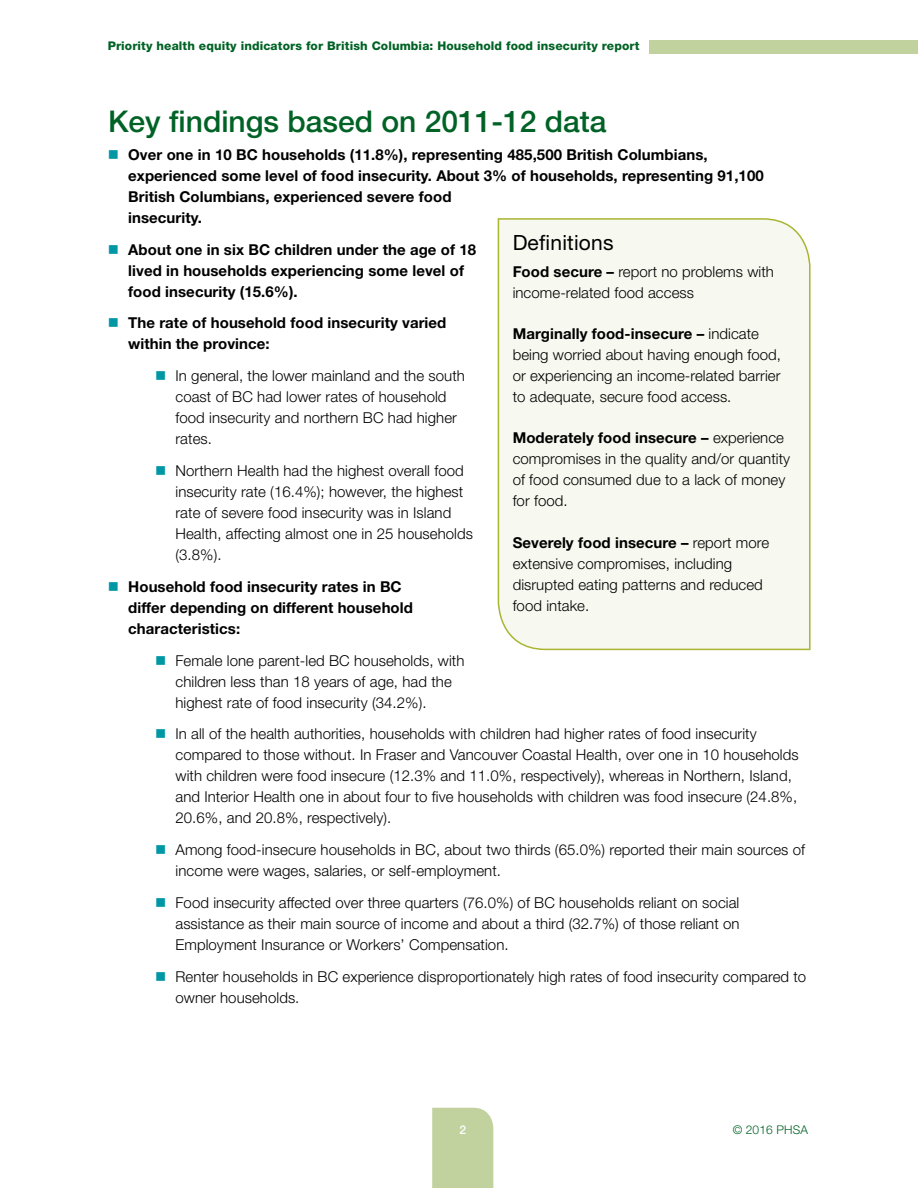
<style>
.page{position:relative;width:918px;height:1188px;background:#fff}
.page>*{position:absolute;margin:0;border:0;box-sizing:border-box;transform-origin:0 0}
.t1{font:500 30px "Helvetica Neue LT";color:#006225}
.t2{font:21px "Helvetica Neue LT";letter-spacing:.01em;color:#000}
.t3{font:300 15px/21px "Helvetica Neue LT";letter-spacing:.005em;color:#000}
.t4{font:700 15px/21px "Helvetica Neue LT";letter-spacing:.005em;color:#000}
.t5{font:800 12px "Helvetica Neue LT";letter-spacing:.01em;color:#006225}
.t6{font:300 12px "Helvetica Neue LT";letter-spacing:.01em;color:#006225}
.t7{font:500 12px "Helvetica Neue LT";color:#fff}
.s1{font-weight:700}
</style>
<div class="page">
<div style="left:432px;top:1108px;width:61px;height:80px;background:#c1d29f"></div>
<div style="left:649px;top:40px;width:269px;height:14px;background:#c1d29f"></div>
<div style="left:497px;top:218px;width:314px;height:433px;background:#f7f8ef"></div>
<p class="t5" style="left:108px;top:39px;width:533px">Priority health equity indicators for British Columbia: Household food insecurity report</p>
<h1 class="t1" style="left:108px;top:103px;width:500px">Key findings based on 2011-12 data</h1>
<p class="t4" style="left:128px;top:144px;width:637px">Over one in 10 BC households (11.8%), representing 485,500 British Columbians, experienced some level of food insecurity. About 3% of households, representing 91,100<br>British Columbians, experienced severe food<br>insecurity.</p>
<p class="t4" style="left:128px;top:238px;width:349px">About one in six BC children under the age of 18 lived in households experiencing some level of food insecurity (15.6%).</p>
<p class="t4" style="left:128px;top:312px;width:320px">The rate of household food insecurity varied within the province:</p>
<p class="t3" style="left:175px;top:365px;width:291px">In general, the lower mainland and the south coast of BC had lower rates of household food insecurity and northern BC had higher rates.</p>
<p class="t3" style="left:175px;top:460px;width:299px">Northern Health had the highest overall food insecurity rate (16.4%); however, the highest rate of severe food insecurity was in Island Health, affecting almost one in 25 households (3.8%).</p>
<p class="t4" style="left:128px;top:576px;width:286px">Household food insecurity rates in BC differ depending on different household characteristics:</p>
<p class="t3" style="left:175px;top:649px;width:290px">Female lone parent-led BC households, with children less than 18 years of age, had the highest rate of food insecurity (34.2%).</p>
<p class="t3" style="left:175px;top:723px;width:625px">In all of the health authorities, households with children had higher rates of food insecurity compared to those without. In Fraser and Vancouver Coastal Health, over one in 10 households with children were food insecure (12.3% and 11.0%, respectively), whereas in Northern, Island, and Interior Health one in about four to five households with children was food insecure (24.8%, 20.6%, and 20.8%, respectively).</p>
<p class="t3" style="left:175px;top:839px;width:631px">Among food-insecure households in BC, about two thirds (65.0%) reported their main sources of income were wages, salaries, or self-employment.</p>
<p class="t3" style="left:175px;top:892px;width:566px;text-align:justify">Food insecurity affected over three quarters (76.0%) of BC households reliant on social assistance as their main source of income and about a third (32.7%) of those reliant on Employment Insurance or Workers’ Compensation.</p>
<p class="t3" style="left:175px;top:966px;width:632px">Renter households in BC experience disproportionately high rates of food insecurity compared to owner households.</p>
<h2 class="t2" style="left:513px;top:230px;width:102px">Definitions</h2>
<p class="t3" style="left:513px;top:261px;width:263px"><span class="s1">Food secure –</span> report no problems with income-related food access</p>
<p class="t3" style="left:513px;top:323px;width:270px"><span class="s1">Marginally food-insecure –</span> indicate being worried about having enough food, or experiencing an income-related barrier to adequate, secure food access.</p>
<p class="t3" style="left:513px;top:427px;width:279px"><span class="s1">Moderately food insecure –</span> experience compromises in the quality and/or quantity of food consumed due to a lack of money for food.</p>
<p class="t3" style="left:513px;top:532px;width:258px"><span class="s1">Severely food insecure –</span> report more extensive compromises, including disrupted eating patterns and reduced food intake.</p>
<p class="t7" style="left:460px;top:1123px;width:8px">2</p>
<p class="t6" style="left:733px;top:1123px;width:77px">© 2016 PHSA</p>
</div>
